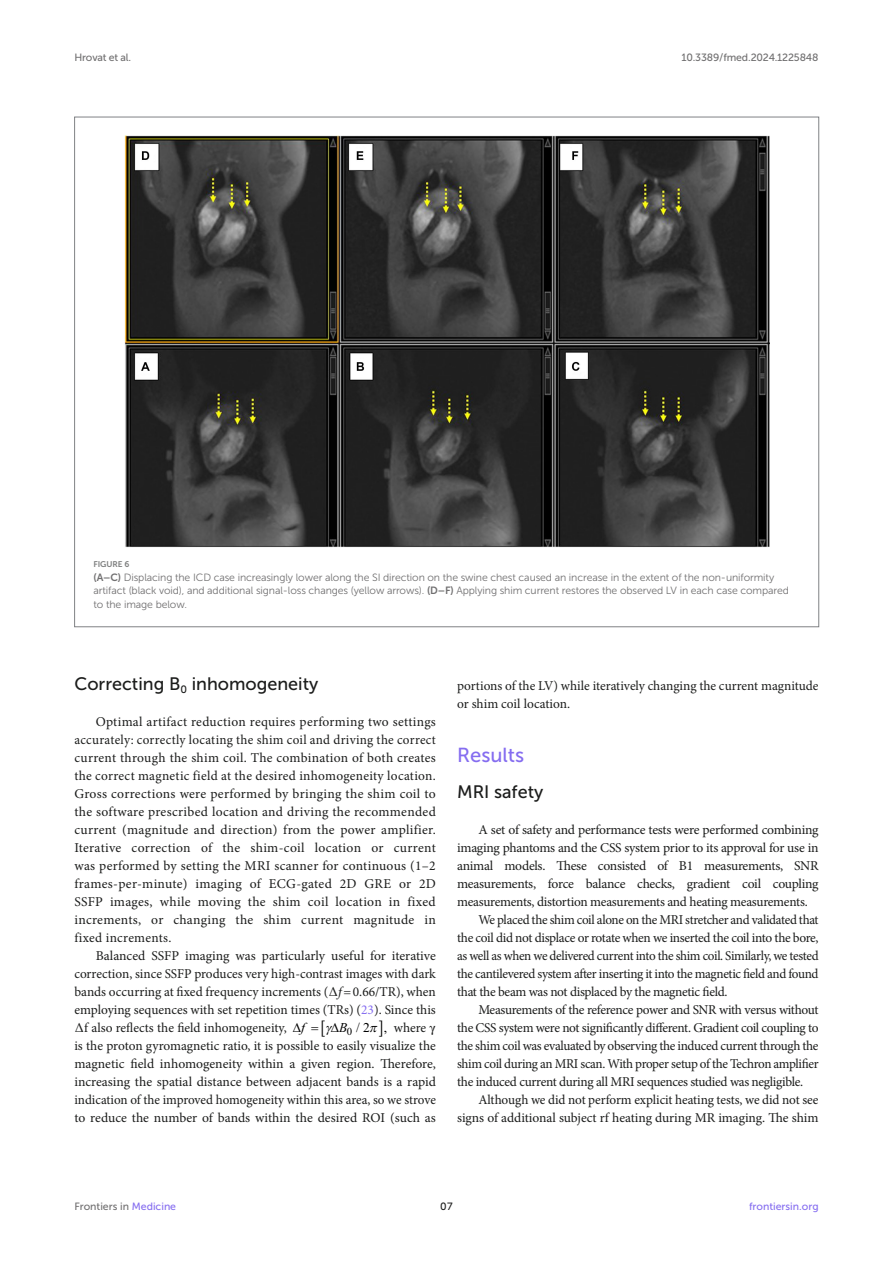
<style>
.page{position:relative;width:893px;height:1263px;background:#fff}
.page>*{position:absolute;margin:0;border:0;box-sizing:border-box;transform-origin:0 0}
.HEAD_1{font:20.25px "Museo Sans 500";color:#856df0}
.HEAD_2{font:18px "Museo Sans 500";color:#1b1c1b}
.HEAD_2_after_HEAD_1{font:18px "Museo Sans 500";color:#1b1c1b}
.TEXT{font:13.5px/18px "Minion Pro";letter-spacing:-.005em;color:#1b1c1b;text-align:justify}
.TEXT_FLUSH{font:13.5px/18px "Minion Pro";letter-spacing:-.005em;color:#1b1c1b;text-align:justify}
.spi-math-img{font:13.5px "Times New Roman";color:#000}
.FIG_LEG{font:10.5px/13.5px "Museo Sans 300";letter-spacing:-.01em;color:#706f70}
.t1{font:10.5px "Museo Sans 500";letter-spacing:-.015em;color:#706f70}
.t2{font:10.5px "Museo Sans 500";color:#856df0}
.t3{font:10.5px "Museo Sans 500";color:#1b1c1b}
.FIG_HD{font:8.25px "Museo Sans 700";letter-spacing:-.01em;color:#7e7f7f}
.s1{font-family:"Museo Sans 700"}
.s2{font-family:"STIX General"}
.s3{font-style:italic}
.s4{color:#856df0}
.s5{color:#000}
.s6{font-family:"Times New Roman";font-style:italic;color:#000}
</style>
<div class="page">
<img style="left:124px;top:136px;width:645px;height:412px">
<p class="t1" style="left:74px;top:51px;width:58px">Hrovat et al.</p>
<p class="t1" style="left:681px;top:51px;width:139px">10.3389/fmed.2024.1225848</p>
<p class="FIG_HD" style="left:94px;top:560px;width:37px">FIGURE 6</p>
<p class="FIG_LEG" style="left:94px;top:570px;width:697px"><span class="s1">(A–C)</span> Displacing the ICD case increasingly lower along the SI direction on the swine chest caused an increase in the extent of the non-uniformity artifact (black void), and additional signal-loss changes (yellow arrows). <span class="s1">(D–F)</span> Applying shim current restores the observed LV in each case compared to the image below.</p>
<p class="HEAD_2" style="left:74px;top:674px;width:245px">Correcting B<sub>0</sub> inhomogeneity</p>
<p class="TEXT_FLUSH" style="left:74px;top:713px;width:363px;text-indent:21px">Optimal artifact reduction requires performing two settings accurately: correctly locating the shim coil and driving the correct current through the shim coil. The combination of both creates the correct magnetic field at the desired inhomogeneity location.<br>Gross corrections were performed by bringing the shim coil to the software prescribed location and driving the recommended current (magnitude and direction) from the power amplifier.<br>Iterative correction of the shim-coil location or current was performed by setting the MRI scanner for continuous (1–2 frames-per-minute) imaging of ECG-gated 2D GRE or 2D SSFP images, while moving the shim coil location in fixed increments, or changing the shim current magnitude in fixed increments.</p>
<p class="TEXT" style="left:74px;top:947px;width:363px;text-indent:21px">Balanced SSFP imaging was particularly useful for iterative correction, since SSFP produces very high-contrast images with dark bands occurring at fixed frequency increments (<span class="s2">∆</span><span class="s3">f</span>=0.66/TR), when employing sequences with set repetition times (TRs) (<span class="s4">23</span>). Since this <span class="s2">∆</span>f also reflects the field inhomogeneity, <span class="s5">∆</span><span class="s6">f</span></p>
<p class="TEXT" style="left:74px;top:1019px;width:363px;text-indent:319px">where <span class="s2">γ </span>is the proton gyromagnetic ratio, it is possible to easily visualize the magnetic field inhomogeneity within a given region. Therefore, increasing the spatial distance between adjacent bands is a rapid indication of the improved homogeneity within this area, so we strove to reduce the number of bands within the desired ROI (such as</p>
<p class="spi-math-img" style="left:331px;top:1023px;width:40px">∆<span class="s3">B</span><sub>0</sub> / 2</p>
<p class="spi-math-img" style="left:384px;top:1023px;width:5px">,</p>
<p class="TEXT" style="left:457px;top:677px;width:363px">portions of the LV) while iteratively changing the current magnitude or shim coil location.</p>
<p class="HEAD_1" style="left:457px;top:744px;width:69px">Results</p>
<p class="HEAD_2_after_HEAD_1" style="left:457px;top:782px;width:88px">MRI safety</p>
<p class="TEXT_FLUSH" style="left:457px;top:821px;width:363px;text-indent:21px">A set of safety and performance tests were performed combining imaging phantoms and the CSS system prior to its approval for use in animal models. These consisted of B1 measurements, SNR measurements, force balance checks, gradient coil coupling measurements, distortion measurements and heating measurements.</p>
<p class="TEXT" style="left:457px;top:911px;width:363px;text-indent:21px">We placed the shim coil alone on the MRI stretcher and validated that the coil did not displace or rotate when we inserted the coil into the bore, as well as when we delivered current into the shim coil. Similarly, we tested the cantilevered system after inserting it into the magnetic field and found that the beam was not displaced by the magnetic field.</p>
<p class="TEXT" style="left:457px;top:1001px;width:363px;text-indent:21px">Measurements of the reference power and SNR with versus without the CSS system were not significantly different. Gradient coil coupling to the shim coil was evaluated by observing the induced current through the shim coil during an MRI scan. With proper setup of the Techron amplifier the induced current during all MRI sequences studied was negligible.</p>
<p class="TEXT" style="left:457px;top:1091px;width:363px;text-align:right">Although we did not perform explicit heating tests, we did not see signs of additional subject rf heating during MR imaging. The shim</p>
<p class="t1" style="left:74px;top:1200px;width:103px">Frontiers in <span class="s4">Medicine</span></p>
<p class="t3" style="left:440px;top:1200px;width:14px">07</p>
<p class="t2" style="left:749px;top:1200px;width:71px">frontiersin.org</p>
</div>
